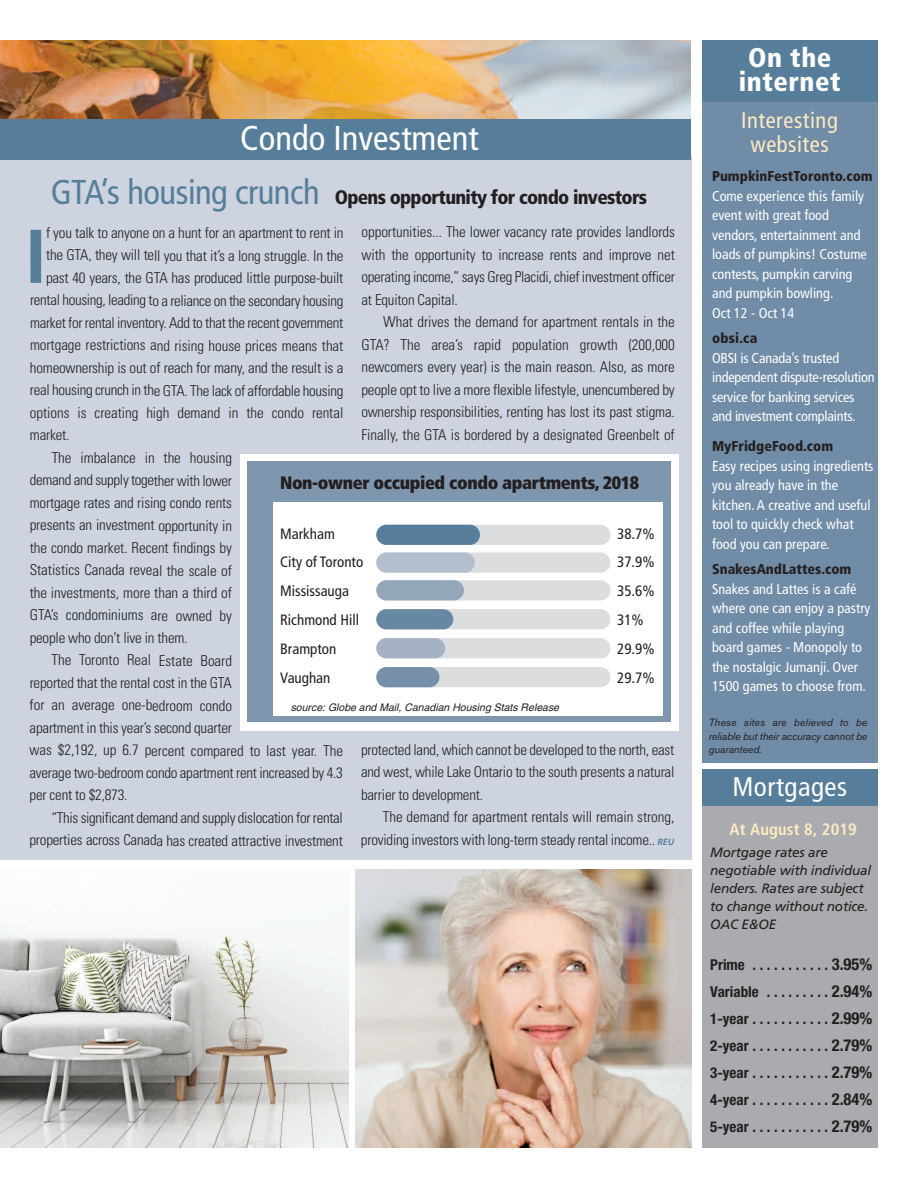
<style>
.page{position:relative;width:918px;height:1188px;background:#fff}
.page>*{position:absolute;margin:0;border:0;box-sizing:border-box;transform-origin:0 0}
.t1{font:700 76.05px "Frutiger";color:#567e9b}
.t2{font:condensed 34.5px "Frutiger";color:#fff}
.t3{font:900 condensed 27px/24px "Frutiger";letter-spacing:.02em;color:#fff;text-align:center}
.t4{font:condensed 27px "Frutiger";letter-spacing:.02em;color:#fff}
.t5{font:condensed 22.5px/24px "Frutiger";letter-spacing:.025em;color:#feeac2;text-align:center}
.t6{font:900 condensed 19.5px "Frutiger";letter-spacing:-.035em;color:#231f20}
.t7{font:900 condensed 18px "Frutiger";letter-spacing:-.02em;color:#231f20}
.t8{font:700 condensed 16.5px "Frutiger";letter-spacing:.01em;color:#feeac2}
.t9{font:300 condensed 15px/22.5px "Univers";letter-spacing:-.015em;color:#231f20;text-align:justify}
.t10{font:700 condensed 15px/27px "Helvetica Neue";color:#231f20;text-align:justify}
.t11{font:condensed 15px/28.8px "Frutiger";color:#231f20}
.t12{font:condensed 14.25px/19.5px "Frutiger";color:#fff}
.t13{font:900 condensed 14.25px "Frutiger";color:#231f20}
.t14{font:italic 13.5px/18px "Frutiger";letter-spacing:-.015em;color:#231f20}
.t15{font:italic 10.5px/13.5px "Akzidenz Grotesk BE";letter-spacing:-.01em;color:#231f20;text-align:justify}
.t16{font:italic 10.5px "Helvetica";color:#231f20}
.s1{font-weight:400;font-size:34.5px;color:#567e9b}
.s2{font-family:"Frutiger";font-weight:700;font-style:italic;font-stretch:normal;font-size:9px;color:#567e9b}
.s3{font-size:16.5px}
</style>
<div class="page">
<div style="left:0;top:156px;width:691px;height:704px;background:#cdd4df"></div>
<div style="left:240px;top:454px;width:439px;height:277px;background:#fff"></div>
<div style="left:247px;top:461px;width:423px;height:261px;background:#7e96ae"></div>
<div style="left:273px;top:502px;width:390px;height:213px;background:#fff"></div>
<img style="left:0;top:40px;width:691px;height:79px">
<div style="left:702px;top:771px;width:175px;height:377px;background:#aaabaf"></div>
<div style="left:702px;top:40px;width:175px;height:723px;background:#708ca7"></div>
<div style="left:702px;top:40px;width:175px;height:62px;background:#567e9b"></div>
<div style="left:0;top:119px;width:691px;height:41px;background:#567e9b"></div>
<div style="left:702px;top:770px;width:175px;height:36px;background:#567e9b"></div>
<img style="left:0;top:931px;width:348px;height:216px">
<img style="left:355px;top:870px;width:336px;height:277px">
<div style="left:376px;top:525px;width:235px;height:20px;background:#dcdddf;border-radius:10px"></div>
<div style="left:376px;top:552px;width:235px;height:21px;background:#dcdddf;border-radius:10px"></div>
<div style="left:376px;top:552px;width:99px;height:21px;background:#b4bfce;border-radius:10px"></div>
<div style="left:376px;top:580px;width:235px;height:20px;background:#dcdddf;border-radius:10px"></div>
<div style="left:376px;top:580px;width:88px;height:20px;background:#94a6ba;border-radius:10px"></div>
<div style="left:376px;top:609px;width:235px;height:20px;background:#dcdddf;border-radius:10px"></div>
<div style="left:376px;top:609px;width:77px;height:20px;background:#6887a2;border-radius:10px"></div>
<div style="left:376px;top:638px;width:235px;height:20px;background:#dcdddf;border-radius:10px"></div>
<div style="left:376px;top:638px;width:69px;height:20px;background:#a4b2c4;border-radius:10px"></div>
<div style="left:376px;top:667px;width:235px;height:20px;background:#dcdddf;border-radius:10px"></div>
<div style="left:376px;top:667px;width:63px;height:20px;background:#7690aa;border-radius:10px"></div>
<div style="left:376px;top:525px;width:104px;height:20px;background:#567e9b;border-radius:10px"></div>
<h2 class="t2" style="left:240px;top:124px;width:240px">Condo Investment</h2>
<h3 class="t6" style="left:51px;top:189px;width:598px"><span class="s1">GTA’s housing crunch</span> Opens opportunity for condo investors</h3>
<p class="t9" style="left:362px;top:222px;width:315px">opportunities... The lower vacancy rate provides landlords with the opportunity to increase rents and improve net operating income,” says Greg Placidi, chief investment officer at Equiton Capital.</p>
<p class="t9" style="left:361px;top:312px;width:315px;text-indent:22px">What drives the demand for apartment rentals in the GTA? The area’s rapid population growth (200,000 newcomers every year) is the main reason. Also, as more people opt to live a more flexible lifestyle, unencumbered by ownership responsibilities, renting has lost its past stigma.<br>Finally, the GTA is bordered by a designated Greenbelt of</p>
<h1 class="t1" style="left:25px;top:226px;width:23px">I</h1>
<p class="t9" style="left:46px;top:223px;width:299px">f you talk to anyone on a hunt for an apartment to rent in</p>
<p class="t9" style="left:46px;top:245px;width:299px">the GTA, they will tell you that it’s a long struggle. In the</p>
<p class="t9" style="left:46px;top:268px;width:299px">past 40 years, the GTA has produced little purpose-built</p>
<p class="t9" style="left:30px;top:290px;width:315px">rental housing, leading to a reliance on the secondary housing</p>
<p class="t9" style="left:30px;top:313px;width:315px">market for rental inventory. Add to that the recent government</p>
<p class="t9" style="left:30px;top:335px;width:315px">mortgage restrictions and rising house prices means that</p>
<p class="t9" style="left:30px;top:358px;width:315px">homeownership is out of reach for many, and the result is a</p>
<p class="t9" style="left:30px;top:380px;width:315px">real housing crunch in the GTA. The lack of affordable housing</p>
<p class="t9" style="left:30px;top:403px;width:315px">options is creating high demand in the condo rental</p>
<p class="t9" style="left:30px;top:425px;width:41px">market.</p>
<p class="t9" style="left:52px;top:448px;width:182px">The imbalance in the housing</p>
<p class="t9" style="left:30px;top:470px;width:204px">demand and supply together with lower</p>
<p class="t9" style="left:30px;top:493px;width:204px">mortgage rates and rising condo rents</p>
<p class="t9" style="left:30px;top:515px;width:204px">presents an investment opportunity in</p>
<p class="t9" style="left:30px;top:538px;width:204px">the condo market. Recent findings by</p>
<p class="t9" style="left:30px;top:560px;width:204px">Statistics Canada reveal the scale of</p>
<p class="t9" style="left:30px;top:583px;width:204px">the investments, more than a third of</p>
<p class="t9" style="left:30px;top:605px;width:204px">GTA’s condominiums are owned by</p>
<p class="t9" style="left:30px;top:628px;width:159px">people who don’t live in them.</p>
<p class="t9" style="left:52px;top:650px;width:182px">The Toronto Real Estate Board</p>
<p class="t9" style="left:30px;top:673px;width:204px">reported that the rental cost in the GTA</p>
<p class="t9" style="left:30px;top:695px;width:204px">for an average one-bedroom condo</p>
<p class="t9" style="left:30px;top:718px;width:204px">apartment in this year’s second quarter</p>
<p class="t9" style="left:30px;top:740px;width:315px">was $2,192, up 6.7 percent compared to last year. The</p>
<p class="t9" style="left:30px;top:763px;width:315px">average two-bedroom condo apartment rent increased by 4.3</p>
<p class="t9" style="left:30px;top:785px;width:100px">per cent to $2,873.</p>
<p class="t9" style="left:51px;top:808px;width:293px">“This significant demand and supply dislocation for rental</p>
<p class="t9" style="left:30px;top:830px;width:315px">properties across Canada has created attractive investment</p>
<p class="t7" style="left:280px;top:475px;width:360px">Non-owner occupied condo apartments, 2018</p>
<p class="t11" style="left:280px;top:520px;width:85px">Markham<br>City of Toronto<br>Mississauga<br>Richmond Hill<br>Brampton<br>Vaughan</p>
<p class="t11" style="left:617px;top:520px;width:39px">38.7%<br>37.9%<br>35.6%<br>31%<br>29.9%<br>29.7%</p>
<p class="t16" style="left:291px;top:704px;width:270px">source: Globe and Mail, Canadian Housing Stats Release</p>
<p class="t9" style="left:361px;top:739px;width:315px">protected land, which cannot be developed to the north, east and west, while Lake Ontario to the south presents a natural barrier to development.</p>
<p class="t9" style="left:361px;top:807px;width:315px;text-align:right">The demand for apartment rentals will remain strong, providing investors with long-term steady rental income.. <span class="s2">REU</span></p>
<h3 class="t3" style="left:739px;top:48px;width:103px">On the internet</h3>
<h3 class="t5" style="left:741px;top:110px;width:98px">Interesting websites</h3>
<p class="t13" style="left:712px;top:170px;width:162px">PumpkinFestToronto.com</p>
<p class="t12" style="left:712px;top:187px;width:156px">Come experience this family event with great food vendors, entertainment and loads of pumpkins! Costume contests, pumpkin carving and pumpkin bowling.<br>Oct 12 - Oct 14</p>
<p class="t13" style="left:712px;top:332px;width:47px">obsi.ca</p>
<p class="t12" style="left:712px;top:349px;width:164px">OBSI is Canada’s trusted independent dispute-resolution service for banking services and investment complaints.</p>
<p class="t13" style="left:712px;top:440px;width:123px">MyFridgeFood.com</p>
<p class="t12" style="left:712px;top:457px;width:163px">Easy recipes using ingredients you already have in the kitchen. A creative and useful tool to quickly check what food you can prepare.</p>
<p class="t13" style="left:712px;top:563px;width:141px">SnakesAndLattes.com</p>
<p class="t12" style="left:712px;top:580px;width:160px">Snakes and Lattes is a café where one can enjoy a pastry and coffee while playing board games - Monopoly to the nostalgic Jumanji. Over<br>1500 games to choose from.</p>
<p class="t15" style="left:709px;top:717px;width:160px">These sites are believed to be reliable but their accuracy cannot be guaranteed.</p>
<h3 class="t4" style="left:732px;top:776px;width:116px">Mortgages</h3>
<p class="t8" style="left:729px;top:822px;width:129px">At August 8, 2019</p>
<p class="t14" style="left:710px;top:844px;width:162px">Mortgage rates are negotiable with individual lenders. Rates are subject to change without notice.<br>OAC E&amp;OE</p>
<p class="t10" style="left:710px;top:952px;width:164px">Prime . . . . . . . . . . . <span class="s3">3.95% </span>Variable . . . . . . . . . <span class="s3">2.94% </span>1-year . . . . . . . . . . . <span class="s3">2.99% </span>2-year . . . . . . . . . . . <span class="s3">2.79% </span>3-year . . . . . . . . . . . <span class="s3">2.79% </span>4-year . . . . . . . . . . . <span class="s3">2.84% </span>5-year . . . . . . . . . . . <span class="s3">2.79%</span></p>
</div>
